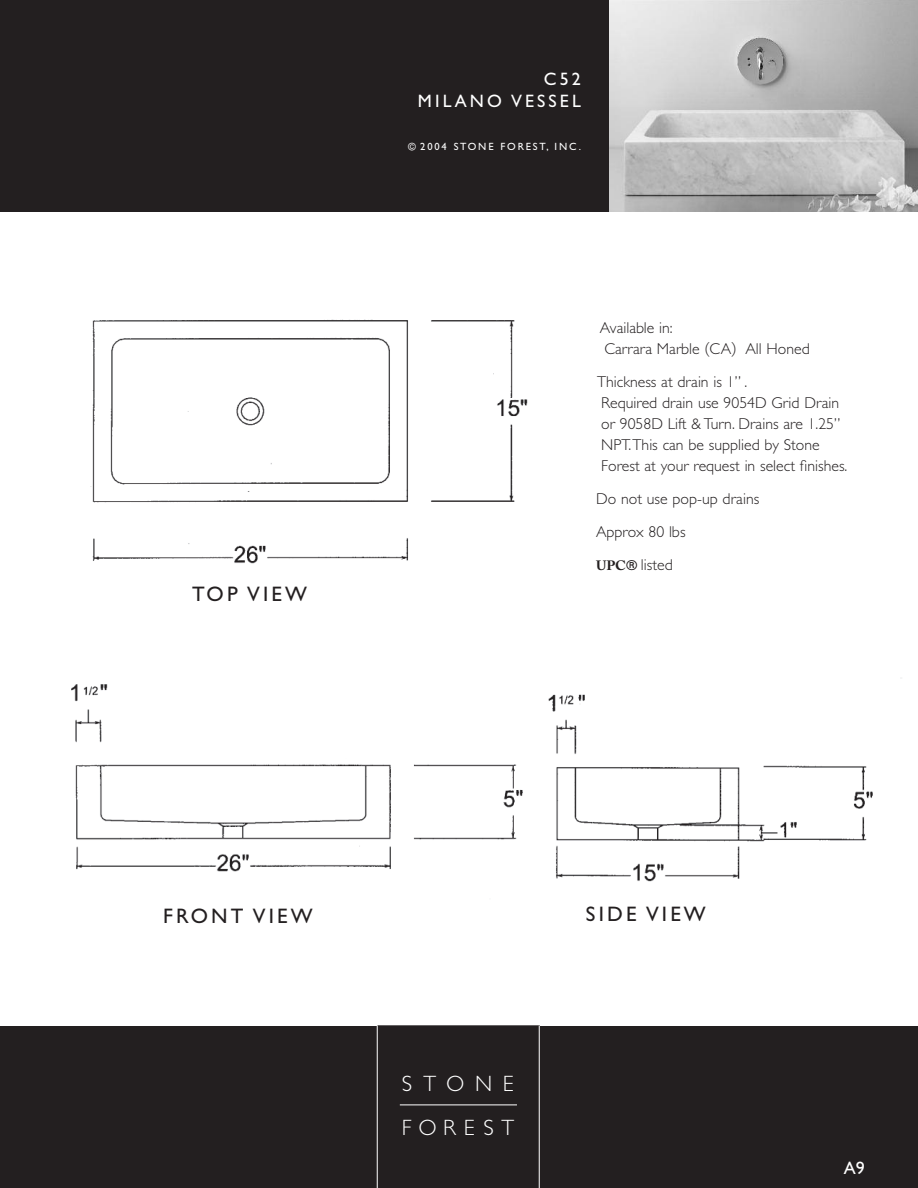
<style>
.page{position:relative;width:918px;height:1188px;background:#fff}
.page>*{position:absolute;margin:0;border:0;box-sizing:border-box;transform-origin:0 0}
.t1{font:300 22.2px/44.5px "Gill Sans";letter-spacing:.395em;color:#fff}
.t2{font:21px "Gill Sans";letter-spacing:.15em;color:#231f20}
.t3{font:18px/21.6px "Gill Sans";letter-spacing:.175em;color:#fff;text-align:right}
.t4{font:300 15.75px/21px "Gill Sans";color:#231f20}
.t5{font:10.5px "Gill Sans";letter-spacing:.175em;color:#fff}
.s1{font-family:"Adobe Caslon Bold Os F";font-weight:400;font-size:13.5px}
.s2{font-family:"Univers";font-weight:400;font-size:13.5px}
</style>
<div class="page">
<div style="left:0;top:1026px;width:918px;height:162px;background:#231f20"></div>
<div style="left:378px;top:1026px;width:162px;height:162px;border:1px solid #231f20"></div>
<hr style="left:400px;top:1105px;width:117px;height:1px;background:#fff">
<hr style="left:377px;top:1026px;width:1px;height:162px;background:#fff">
<hr style="left:539px;top:1026px;width:1px;height:162px;background:#fff">
<div style="left:0;top:0;width:918px;height:212px;background:#231f20"></div>
<img style="left:90px;top:319px;width:438px;height:245px">
<img style="left:548px;top:678px;width:354px;height:204px">
<img style="left:71px;top:684px;width:452px;height:188px">
<img style="left:610px;top:0;width:308px;height:212px">
<div style="left:598px;top:730px;width:115px;height:33px;background:#fff"></div>
<h2 class="t2" style="left:192px;top:582px;width:116px">TOP VIEW</h2>
<p class="t3" style="left:418px;top:68px;width:165px">C52<br>MILANO VESSEL</p>
<p class="t5" style="left:408px;top:140px;width:174px">© 2004 STONE FOREST, INC.</p>
<p class="t4" style="left:600px;top:317px;width:211px">Available in:<br>Carrara Marble (CA) All Honed</p>
<p class="t4" style="left:597px;top:371px;width:252px">Thickness at drain is 1” .<br>Required drain use 9054D Grid Drain or 9058D Lift &amp; Turn. Drains are 1.25” NPT.This can be supplied by Stone Forest at your request in select finishes.</p>
<p class="t4" style="left:596px;top:482px;width:165px;line-height:33px">Do not use pop-up drains<br>Approx 80 lbs<br><span class="s1">UPC</span><span class="s2">®</span> listed</p>
<h2 class="t2" style="left:163px;top:903px;width:151px">FRONT VIEW</h2>
<h2 class="t2" style="left:586px;top:901px;width:121px">SIDE VIEW</h2>
<h1 class="t1" style="left:402px;top:1061px;width:114px">STONE<br>FOREST</h1>
<p class="t3" style="left:844px;top:1157px;width:23px">A9</p>
</div>
